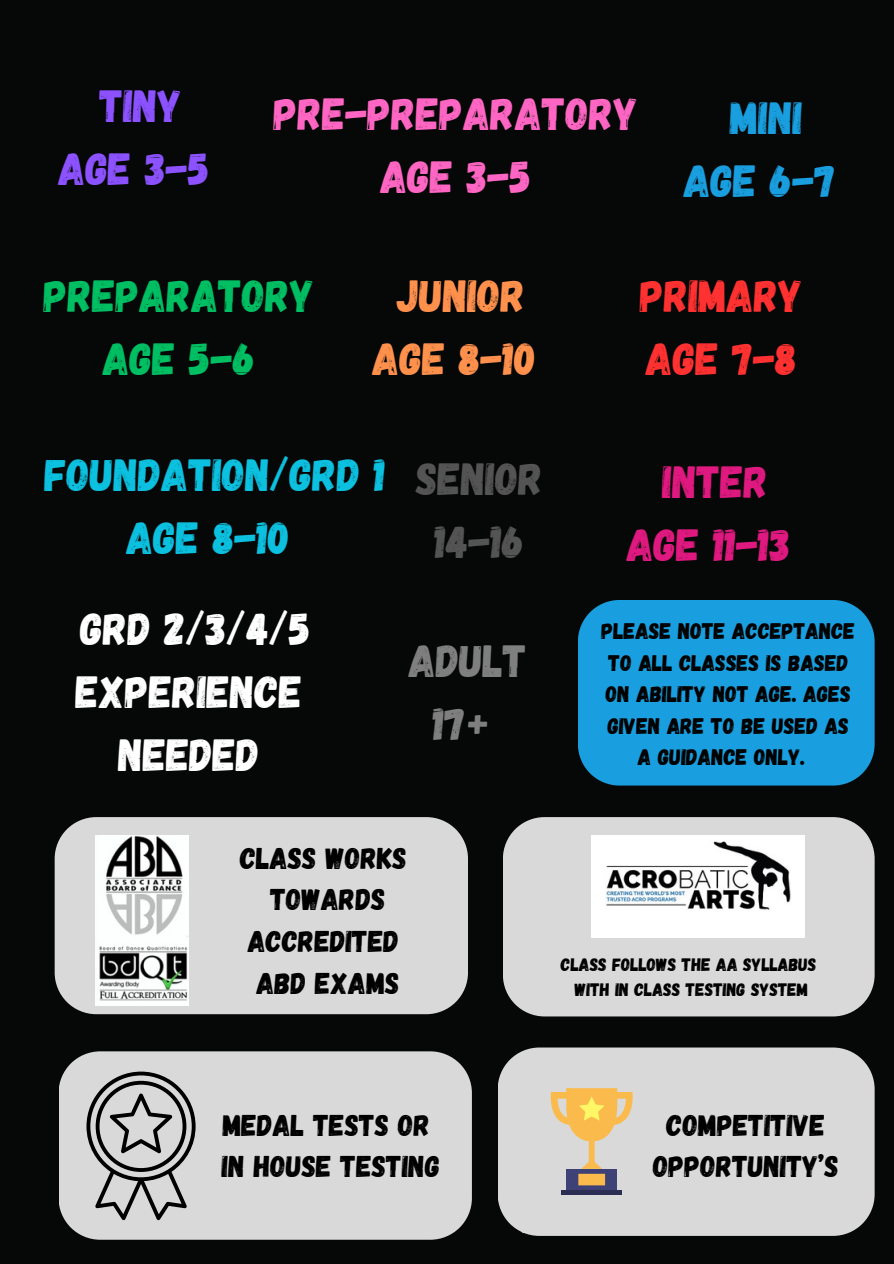
<style>
.page{position:relative;width:894px;height:1264px;background:#fff}
.page>*{position:absolute;margin:0;border:0;box-sizing:border-box;transform-origin:0 0}
.t1{font:45px/63px "Gagalin";color:#fff;text-align:center}
.t2{font:45px/63px "Gagalin";color:#0cc0df;text-align:center}
.t3{font:45px/63px "Gagalin";color:#ff66c4;text-align:center}
.t4{font:45px/63px "Gagalin";color:#00bf63;text-align:center}
.t5{font:45px/63px "Gagalin";color:#ff914d;text-align:center}
.t6{font:45px/63px "Gagalin";color:#ff3131}
.t7{font:45px/63px "Gagalin";color:#df197f;text-align:center}
.t8{font:45px/63px "Gagalin";color:#545454;text-align:center}
.t9{font:45px/63px "Gagalin";color:#8c52ff;text-align:center}
.t10{font:45px/63px "Gagalin";color:#199fdf;text-align:center}
.t11{font:45px/63px "Gagalin";color:#7f7f7f;text-align:center}
.t12{font:30px/41.7px "Gagalin";color:#000;text-align:center}
.t13{font:22.5px "Gagalin";color:#000}
.t14{font:18px/24.8px "Gagalin";color:#000;text-align:center}
</style>
<div class="page">
<div style="left:0;top:0;width:893px;height:1263px;background:#060707"></div>
<div style="left:55px;top:817px;width:413px;height:197px;background:#d9d9d9"></div>
<img style="left:95px;top:835px;width:94px;height:170px">
<div style="left:503px;top:817px;width:371px;height:199px;background:#d9d9d9"></div>
<img style="left:591px;top:835px;width:213px;height:102px">
<div style="left:59px;top:1051px;width:412px;height:188px;background:#d9d9d9"></div>
<svg style="left:86px;top:1071px;width:109px;height:149px"></svg>
<div style="left:498px;top:1047px;width:376px;height:188px;background:#d9d9d9"></div>
<div style="left:566px;top:1168px;width:50px;height:22px;background:#3d4176"></div>
<div style="left:561px;top:1190px;width:60px;height:5px;background:#2c2d53"></div>
<div style="left:578px;top:1173px;width:27px;height:12px;background:#fabb4c"></div>
<svg style="left:550px;top:1088px;width:82px;height:80px;background:#e9cc96"></svg>
<div style="left:578px;top:600px;width:296px;height:185px;background:#199fdf"></div>
<h1 class="t9" style="left:59px;top:72px;width:153px">TINY<br>AGE 3-5</h1>
<h1 class="t3" style="left:274px;top:80px;width:366px">PRE-PREPARATORY<br>AGE 3-5</h1>
<h3 class="t10" style="left:683px;top:85px;width:154px">MINI<br>AGE 6-7</h3>
<h2 class="t4" style="left:44px;top:262px;width:272px">PREPARATORY<br>AGE 5-6</h2>
<h2 class="t5" style="left:372px;top:262px;width:165px">JUNIOR<br>AGE 8-10</h2>
<h2 class="t6" style="left:640px;top:262px;width:164px">PRIMARY<br>AGE 7-8</h2>
<h1 class="t2" style="left:45px;top:441px;width:342px">FOUNDATION/GRD 1<br>AGE 8-10</h1>
<h1 class="t8" style="left:416px;top:445px;width:128px">SENIOR<br>14-16</h1>
<h5 class="t1" style="left:76px;top:595px;width:237px">GRD 2/3/4/5<br>EXPERIENCE<br>NEEDED</h5>
<p class="t11" style="left:409px;top:627px;width:119px">ADULT<br>17+</p>
<h1 class="t7" style="left:626px;top:448px;width:165px">INTER<br>AGE 11-13</h1>
<p class="t13" style="left:601px;top:616px;width:255px">PLEASE NOTE ACCEPTANCE</p>
<p class="t13" style="left:608px;top:648px;width:241px">TO ALL CLASSES IS BASED</p>
<p class="t13" style="left:605px;top:679px;width:246px">ON ABILITY NOT AGE. AGES</p>
<p class="t13" style="left:607px;top:711px;width:243px">GIVEN ARE TO BE USED AS</p>
<p class="t13" style="left:637px;top:742px;width:169px">A GUIDANCE ONLY.</p>
<p class="t12" style="left:240px;top:835px;width:168px">CLASS WORKS<br>TOWARDS<br>ACCREDITED<br>ABD EXAMS</p>
<p class="t14" style="left:561px;top:951px;width:257px">CLASS FOLLOWS THE AA SYLLABUS<br>WITH IN CLASS TESTING SYSTEM</p>
<h4 class="t12" style="left:222px;top:1102px;width:220px;text-align:left">MEDAL TESTS OR<br>IN HOUSE TESTING</h4>
<p class="t12" style="left:653px;top:1102px;width:187px">COMPETITIVE<br>OPPORTUNITY’S</p>
</div>
